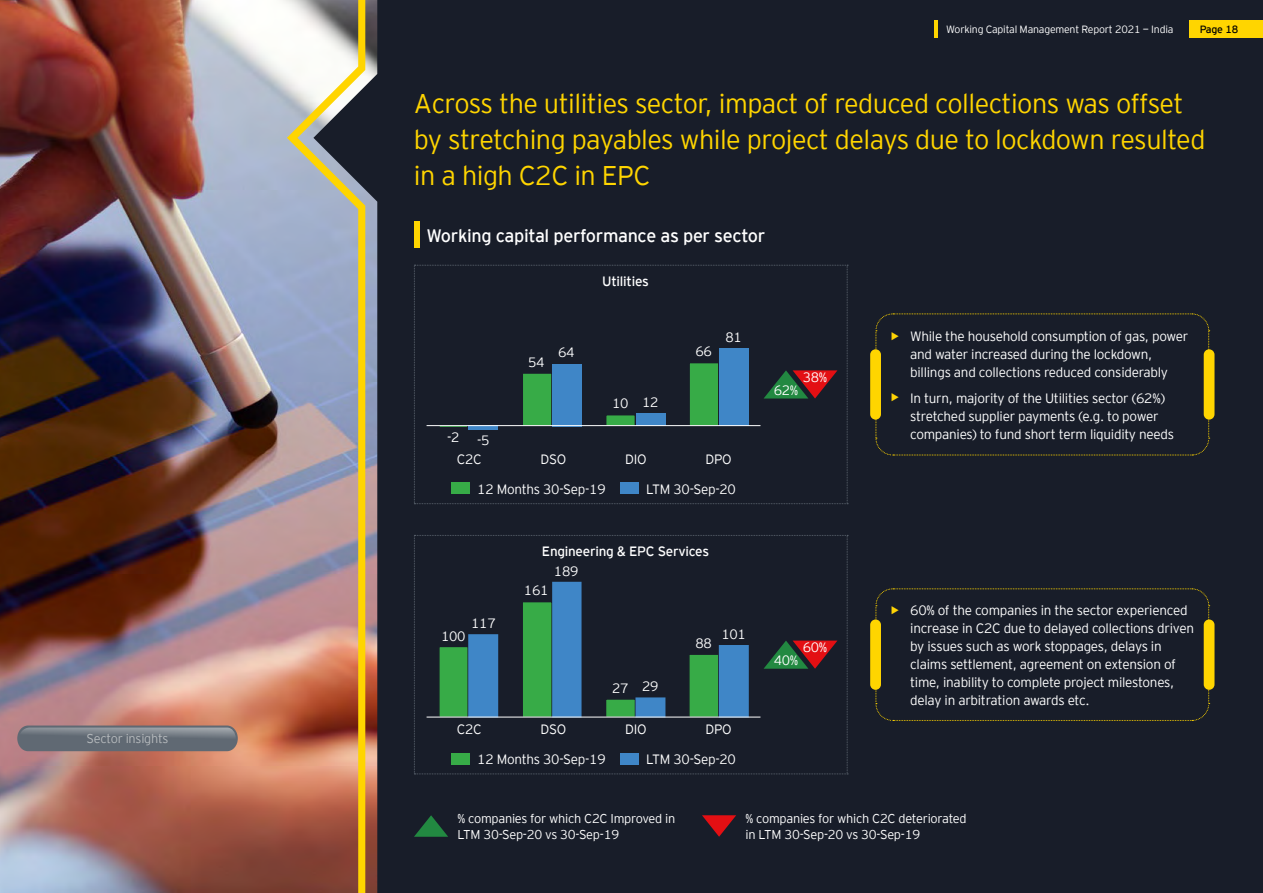
<style>
.page{position:relative;width:1263px;height:893px;background:#181d29}
.page>*{position:absolute;margin:0;border:0;box-sizing:border-box;transform-origin:0 0}
.t1{font:300 27px/36px "EY Interstate";letter-spacing:-.02em;color:#ffd500}
.t2{font:300 18px "EY Interstate";letter-spacing:-.02em;color:#fff}
.t3{font:300 13.5px/18px "EY Interstate";letter-spacing:-.02em;color:#fff}
.t4{font:300 13.5px "EY Interstate";letter-spacing:-.02em;color:#fff}
.t5{font:300 12.75px/15.8px "EY Interstate";letter-spacing:-.02em;color:#fff}
.t6{font:300 12.75px "EY Interstate";letter-spacing:-.02em;color:#b5b9bc}
.t7{font:300 10.5px "EY Interstate";letter-spacing:-.02em;color:#fff}
.t8{font:300 10.5px "EY Interstate";letter-spacing:-.02em;color:#000}
.s1{font-weight:700;font-size:15.75px;color:#ffd405}
</style>
<div class="page">
<img style="left:0;top:0;width:377px;height:893px">
<svg style="left:287px;top:0;width:78px;height:893px;background:#b29787"></svg>
<div style="left:414px;top:222px;width:6px;height:26px;background:#ffd500"></div>
<svg style="left:414px;top:265px;width:434px;height:239px"></svg>
<div style="left:451px;top:482px;width:18px;height:12px;background:#37ab47"></div>
<div style="left:621px;top:482px;width:18px;height:12px;background:#3f86c7"></div>
<svg style="left:875px;top:588px;width:335px;height:133px"></svg>
<div style="left:870px;top:619px;width:11px;height:71px;background:#ffd500;border-radius:5px"></div>
<div style="left:1204px;top:619px;width:10px;height:71px;background:#ffd500;border-radius:5px"></div>
<svg style="left:875px;top:313px;width:335px;height:143px"></svg>
<div style="left:870px;top:349px;width:11px;height:71px;background:#ffd500;border-radius:5px"></div>
<div style="left:1204px;top:349px;width:10px;height:71px;background:#ffd500;border-radius:5px"></div>
<div style="left:438px;top:425px;width:31px;height:3px;background:#37ab47;border:2px solid #181d29"></div>
<svg style="left:468px;top:426px;width:30px;height:4px"></svg>
<div style="left:521px;top:372px;width:32px;height:55px;background:#37ab47;border:2px solid #181d29"></div>
<div style="left:605px;top:414px;width:31px;height:13px;background:#37ab47;border:2px solid #181d29"></div>
<div style="left:688px;top:362px;width:31px;height:65px;background:#37ab47;border:2px solid #181d29"></div>
<div style="left:552px;top:364px;width:29px;height:62px;background:#3f86c7"></div>
<div style="left:636px;top:413px;width:29px;height:13px;background:#3f86c7"></div>
<div style="left:719px;top:348px;width:30px;height:78px;background:#3f86c7"></div>
<hr style="left:427px;top:425px;width:333px;height:1px;background:#fff">
<svg style="left:414px;top:535px;width:434px;height:239px"></svg>
<hr style="left:427px;top:717px;width:333px;height:1px;background:#fff">
<svg style="left:17px;top:725px;width:221px;height:26px;background:#6f747c"></svg>
<svg style="left:414px;top:815px;width:34px;height:22px"></svg>
<svg style="left:702px;top:815px;width:34px;height:22px"></svg>
<div style="left:1189px;top:20px;width:74px;height:17px;background:#ffd500"></div>
<hr style="left:935px;top:20px;width:3px;height:17px;background:#ffd500">
<p class="t6" style="left:87px;top:730px;width:83px">Sector insights</p>
<p class="t7" style="left:946px;top:22px;width:229px">Working Capital Management Report 2021 — India</p>
<p class="t8" style="left:1200px;top:22px;width:40px">Page 18</p>
<h1 class="t1" style="left:414px;top:84px;width:793px">Across the utilities sector, impact of reduced collections was offset by stretching payables while project delays due to lockdown resulted in a high C2C in EPC</h1>
<h2 class="t2" style="left:427px;top:223px;width:340px">Working capital performance as per sector</h2>
<p class="t4" style="left:602px;top:271px;width:48px">Utilities</p>
<p class="t3" style="left:447px;top:428px;width:14px">-2</p>
<p class="t3" style="left:477px;top:431px;width:14px">-5</p>
<p class="t3" style="left:457px;top:450px;width:26px">C2C</p>
<p class="t3" style="left:528px;top:352px;width:18px">54</p>
<p class="t3" style="left:558px;top:343px;width:18px">64</p>
<p class="t3" style="left:695px;top:341px;width:18px">66</p>
<p class="t3" style="left:725px;top:328px;width:18px">81</p>
<p class="t3" style="left:612px;top:394px;width:18px">10</p>
<p class="t3" style="left:642px;top:393px;width:18px">12</p>
<p class="t3" style="left:541px;top:450px;width:27px">DSO</p>
<p class="t3" style="left:625px;top:450px;width:23px">DIO</p>
<p class="t3" style="left:705px;top:450px;width:28px">DPO</p>
<p class="t3" style="left:477px;top:479px;width:130px">12 Months 30-Sep-19</p>
<p class="t3" style="left:646px;top:479px;width:91px">LTM 30-Sep-20</p>
<p class="t4" style="left:542px;top:542px;width:169px">Engineering &amp; EPC Services</p>
<p class="t3" style="left:441px;top:626px;width:26px">100</p>
<p class="t3" style="left:471px;top:613px;width:26px">117</p>
<p class="t3" style="left:524px;top:581px;width:26px">161</p>
<p class="t3" style="left:554px;top:561px;width:26px">189</p>
<p class="t3" style="left:457px;top:720px;width:26px">C2C</p>
<p class="t3" style="left:541px;top:720px;width:27px">DSO</p>
<p class="t3" style="left:612px;top:678px;width:18px">27</p>
<p class="t3" style="left:642px;top:676px;width:18px">29</p>
<p class="t3" style="left:625px;top:720px;width:23px">DIO</p>
<p class="t3" style="left:695px;top:634px;width:18px">88</p>
<p class="t3" style="left:721px;top:624px;width:26px">101</p>
<p class="t3" style="left:705px;top:720px;width:28px">DPO</p>
<p class="t3" style="left:477px;top:749px;width:130px">12 Months 30-Sep-19</p>
<p class="t3" style="left:646px;top:749px;width:91px">LTM 30-Sep-20</p>
<p class="t3" style="left:803px;top:367px;width:26px">38%</p>
<p class="t3" style="left:774px;top:380px;width:26px">62%</p>
<p class="t3" style="left:803px;top:638px;width:26px">60%</p>
<p class="t3" style="left:774px;top:650px;width:26px">40%</p>
<p class="t3" style="left:910px;top:327px;width:280px;text-indent:-20px"><span class="s1">•</span> While the household consumption of gas, power and water increased during the lockdown, billings and collections reduced considerably</p>
<p class="t3" style="left:910px;top:388px;width:265px;text-indent:-20px"><span class="s1">•</span> In turn, majority of the Utilities sector (62%) stretched supplier payments (e.g. to power companies) to fund short term liquidity needs</p>
<p class="t3" style="left:910px;top:600px;width:285px;text-indent:-20px"><span class="s1">•</span> 60% of the companies in the sector experienced increase in C2C due to delayed collections driven by issues such as work stoppages, delays in claims settlement, agreement on extension of time, inability to complete project milestones, delay in arbitration awards etc.</p>
<p class="t5" style="left:457px;top:810px;width:219px">% companies for which C2C Improved in<br>LTM 30-Sep-20 vs 30-Sep-19</p>
<p class="t5" style="left:745px;top:810px;width:223px">% companies for which C2C deteriorated in LTM 30-Sep-20 vs 30-Sep-19</p>
</div>
